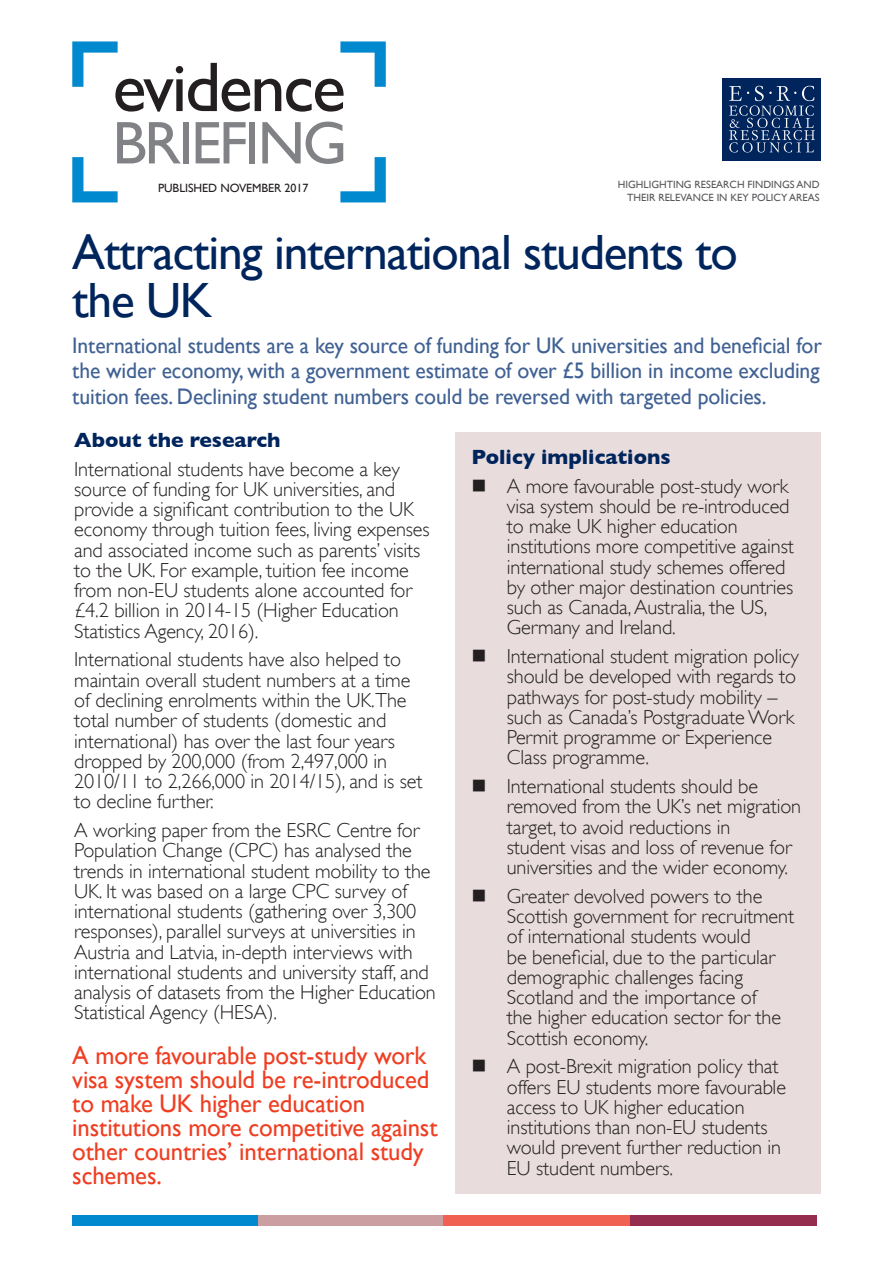
<style>
.page{position:relative;width:893px;height:1263px;background:#fff}
.page>*{position:absolute;margin:0;border:0;box-sizing:border-box;transform-origin:0 0}
.t1{font:70.65px "Gill Sans";letter-spacing:-.03em;color:#231f20}
.t2{font:60.6px "Gill Sans";letter-spacing:-.04em;color:#808285}
.Headline{font:49.5px "Gill Sans";letter-spacing:-.025em;color:#00255d}
.pull_out_text{font:25.5px/24px "Gill Sans";letter-spacing:-.005em;color:#ef3e22}
.Intro_paragraph{font:22.5px/25.5px "Gill Sans";letter-spacing:-.005em;color:#406193;text-align:justify;scale:.96 1}
.sub_head{font:700 21px "Gill Sans";color:#00255d}
.body_text{font:300 20.25px/20.2px "Gill Sans";letter-spacing:-.005em;color:#231f20}
.Bullet_point_text{font:300 20.25px/20.2px "Gill Sans";letter-spacing:-.005em;color:#231f20}
.pull_out_text-2{font:12px "Gill Sans";letter-spacing:-.005em;color:#231f20}
.t3{font:10.5px/12.8px "Gill Sans";color:#57585a;text-align:right}
</style>
<div class="page">
<div style="left:72px;top:1215px;width:186px;height:11px;background:#0089cf"></div>
<div style="left:258px;top:1215px;width:186px;height:11px;background:#cb9fa1"></div>
<div style="left:444px;top:1215px;width:186px;height:11px;background:#f16152"></div>
<div style="left:630px;top:1215px;width:186px;height:11px;background:#942d4e"></div>
<div style="left:455px;top:432px;width:365px;height:762px;background:#e8dcdc"></div>
<svg style="left:72px;top:41px;width:46px;height:46px"></svg>
<svg style="left:72px;top:157px;width:46px;height:45px"></svg>
<svg style="left:340px;top:41px;width:46px;height:46px"></svg>
<svg style="left:340px;top:157px;width:46px;height:45px"></svg>
<div style="left:722px;top:78px;width:99px;height:82px;background:#00255d"></div>
<svg style="left:729px;top:86px;width:86px;height:67px"></svg>
<p class="t1" style="left:113px;top:46px;width:235px">evidence</p>
<p class="t2" style="left:113px;top:107px;width:236px">BRIEFING</p>
<p class="pull_out_text-2" style="left:158px;top:181px;width:152px">PUBLISHED NOVEMBER 2017</p>
<p class="t3" style="left:618px;top:178px;width:203px">HIGHLIGHTING RESEARCH FINDINGS AND<br>THEIR RELEVANCE IN KEY POLICY AREAS</p>
<p class="Headline" style="left:72px;top:223px;width:667px">Attracting international students to</p>
<p class="Headline" style="left:72px;top:271px;width:142px">the UK</p>
<p class="Intro_paragraph" style="left:72px;top:332px;width:782px">International students are a key source of funding for UK universities and beneficial for the wider economy, with a government estimate of over £5 billion in income excluding tuition fees. Declining student numbers could be reversed with targeted policies.</p>
<p class="sub_head" style="left:74px;top:428px;width:208px">About the research</p>
<p class="body_text" style="left:74px;top:459px;width:357px">International students have become a key source of funding for UK universities, and provide a significant contribution to the UK economy through tuition fees, living expenses and associated income such as parents’ visits to the UK. For example, tuition fee income from non-EU students alone accounted for £4.2 billion in 2014-15 (Higher Education Statistics Agency, 2016).</p>
<p class="body_text" style="left:74px;top:650px;width:350px">International students have also helped to maintain overall student numbers at a time of declining enrolments within the UK.The total number of students (domestic and international) has over the last four years dropped by 200,000 (from 2,497,000 in 2010/11 to 2,266,000 in 2014/15), and is set to decline further.</p>
<p class="body_text" style="left:74px;top:820px;width:363px">A working paper from the ESRC Centre for Population Change (CPC) has analysed the trends in international student mobility to the UK. It was based on a large CPC survey of international students (gathering over 3,300 responses), parallel surveys at universities in Austria and Latvia, in-depth interviews with international students and university staff, and analysis of datasets from the Higher Education Statistical Agency (HESA).</p>
<p class="pull_out_text" style="left:72px;top:1043px;width:367px">A more favourable post-study work visa system should be re-introduced to make UK higher education institutions more competitive against other countries’ international study schemes.</p>
<p class="sub_head" style="left:472px;top:444px;width:200px">Policy implications</p>
<p class="Bullet_point_text" style="left:507px;top:476px;width:289px;text-indent:-35px">■ A more favourable post-study work visa system should be re-introduced to make UK higher education institutions more competitive against international study schemes offered by other major destination countries such as Canada, Australia, the US, Germany and Ireland.</p>
<p class="Bullet_point_text" style="left:507px;top:646px;width:294px;text-indent:-35px">■ International student migration policy should be developed with regards to pathways for post-study mobility – such as Canada’s Postgraduate Work Permit programme or Experience Class programme.</p>
<p class="Bullet_point_text" style="left:507px;top:776px;width:296px;text-indent:-35px">■ International students should be removed from the UK’s net migration target, to avoid reductions in<br>student visas and loss of revenue for universities and the wider economy.</p>
<p class="Bullet_point_text" style="left:507px;top:886px;width:289px;text-indent:-35px">■ Greater devolved powers to the<br>Scottish government for recruitment of international students would<br>be beneficial, due to the particular demographic challenges facing<br>Scotland and the importance of<br>the higher education sector for the<br>Scottish economy.</p>
<p class="Bullet_point_text" style="left:507px;top:1056px;width:281px;text-indent:-35px">■ A post-Brexit migration policy that offers EU students more favourable access to UK higher education institutions than non-EU students would prevent further reduction in<br>EU student numbers.</p>
</div>
